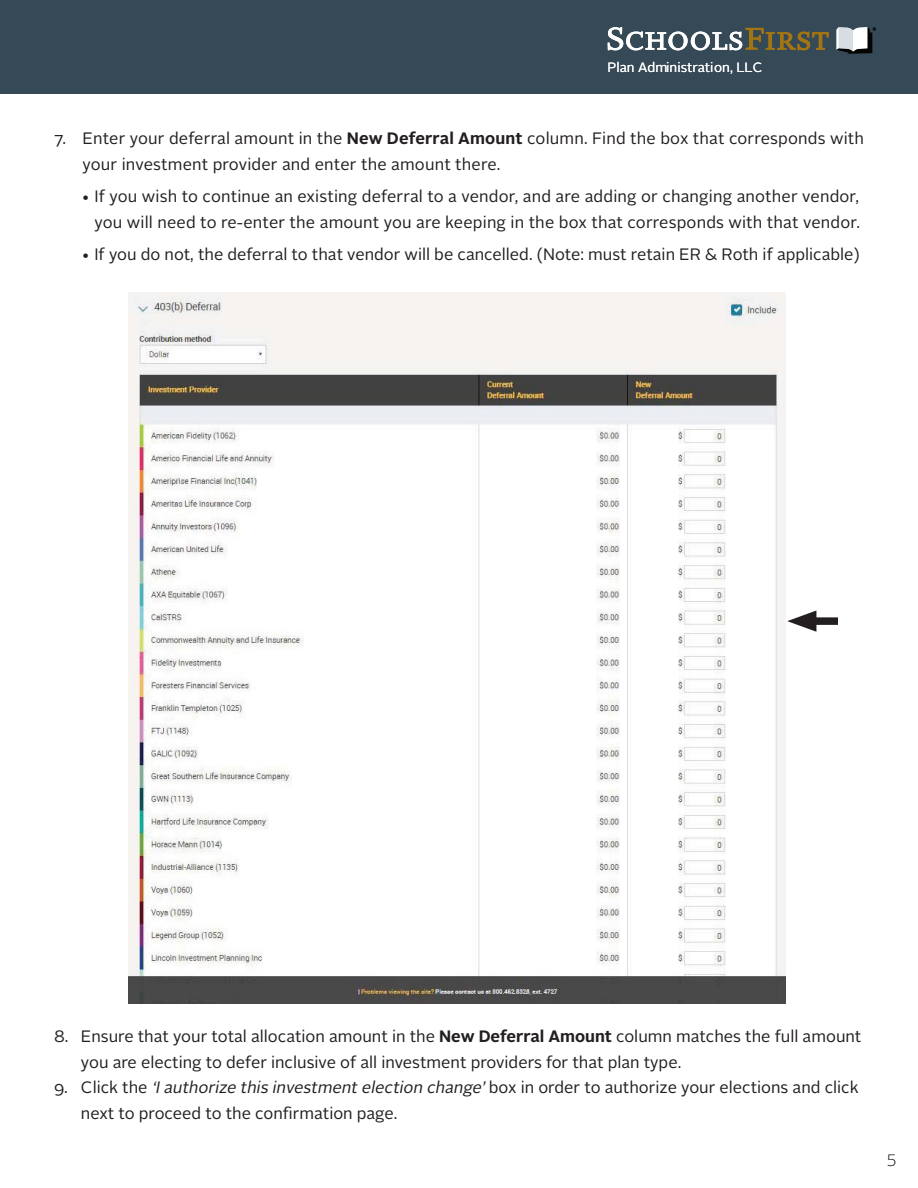
<style>
.page{position:relative;width:918px;height:1188px;background:#fff}
.page>*{position:absolute;margin:0;border:0;box-sizing:border-box;transform-origin:0 0}
.Body_Text_2{font:16.5px/25.5px "Alright Sans";color:#231f20}
.t1{font:300 16.5px "Alright Sans";color:#231f20}
.t2{font:13.5px "Alright Sans";color:#fff}
.s1{font-weight:700}
.s2{font-style:italic}
</style>
<div class="page">
<div style="left:0;top:0;width:918px;height:94px;background:#364956"></div>
<svg style="left:608px;top:27px;width:221px;height:23px"></svg>
<svg style="left:837px;top:27px;width:39px;height:27px"></svg>
<img style="left:129px;top:293px;width:657px;height:711px">
<div style="left:804px;top:617px;width:34px;height:8px;background:#231f20"></div>
<svg style="left:787px;top:610px;width:29px;height:22px"></svg>
<p class="t2" style="left:608px;top:59px;width:156px">Plan Administration, LLC</p>
<p class="Body_Text_2" style="left:82px;top:126px;width:783px;text-indent:-28px">7. Enter your deferral amount in the <span class="s1">New Deferral Amount</span> column. Find the box that corresponds with your investment provider and enter the amount there.</p>
<p class="Body_Text_2" style="left:81px;top:184px;width:781px;text-align:right">• If you wish to continue an existing deferral to a vendor, and are adding or changing another vendor, you will need to re-enter the amount you are keeping in the box that corresponds with that vendor.</p>
<p class="Body_Text_2" style="left:81px;top:242px;width:780px">• If you do not, the deferral to that vendor will be cancelled. (Note: must retain ER &amp; Roth if applicable)</p>
<p class="Body_Text_2" style="left:81px;top:1024px;width:782px;text-indent:-27px">8. Ensure that your total allocation amount in the <span class="s1">New Deferral Amount</span> column matches the full amount you are electing to defer inclusive of all investment providers for that plan type.</p>
<p class="Body_Text_2" style="left:81px;top:1075px;width:779px;text-indent:-27px">9. Click the <span class="s2">‘Iauthorize this investmentelection change’</span>box in order to authorize your elections and click next to proceed to the confirmation page.</p>
<p class="t1" style="left:887px;top:1150px;width:11px">5</p>
</div>
